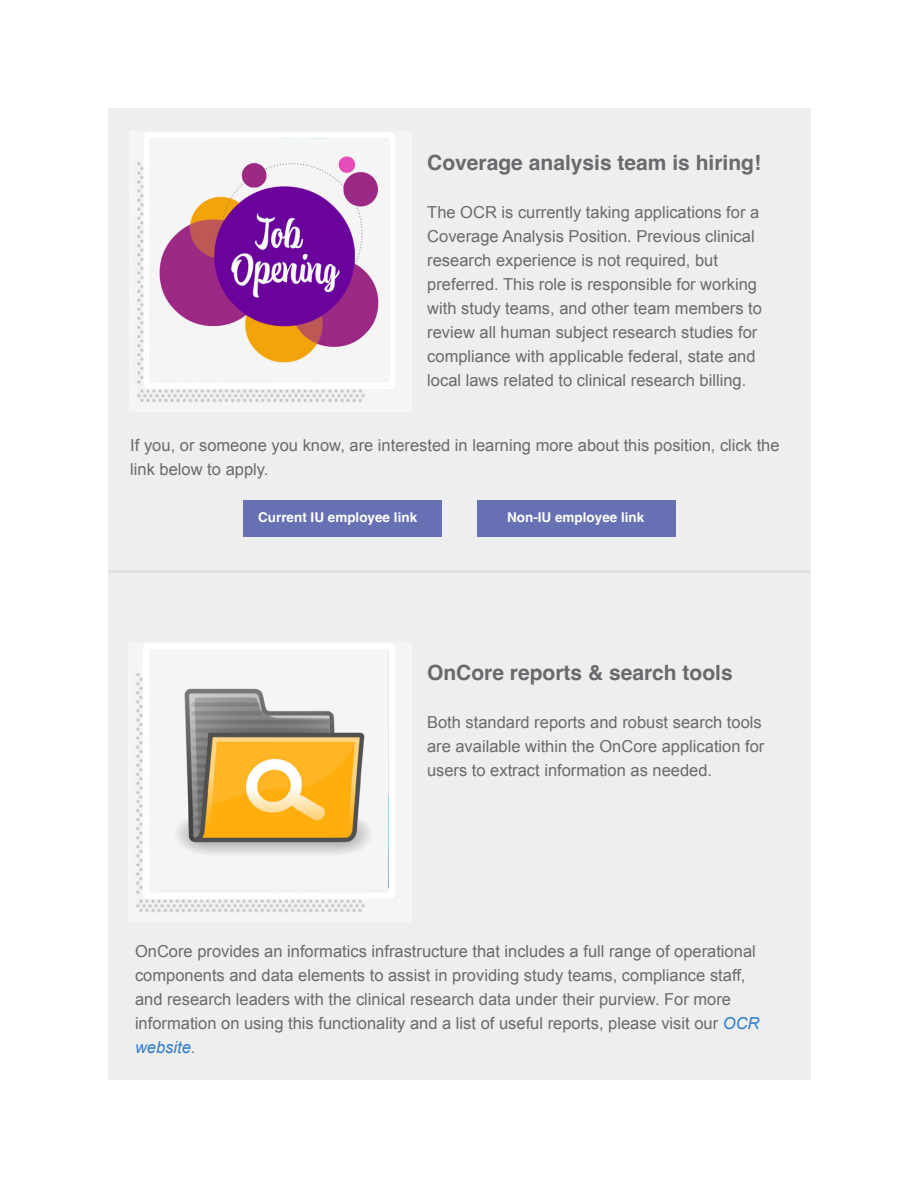
<style>
.page{position:relative;width:918px;height:1188px;background:#fff}
.page>*{position:absolute;margin:0;border:0;box-sizing:border-box;transform-origin:0 0}
.t1{font:700 21px "Helvetica";color:#696a6d}
.t2{font:16.5px/24px "Arial";color:#696a6d}
.t3{font:700 13.5px "Helvetica";color:#fff}
.s1{font-style:italic;color:#307fce}
</style>
<div class="page">
<div style="left:108px;top:108px;width:702px;height:972px;background:#eee"></div>
<img style="left:137px;top:132px;width:258px;height:270px">
<img style="left:150px;top:140px;width:239px;height:240px">
<div style="left:243px;top:500px;width:199px;height:37px;background:#6670b3"></div>
<div style="left:477px;top:500px;width:199px;height:37px;background:#6670b3"></div>
<hr style="left:108px;top:570px;width:702px;height:3px;background:#e0e0e0">
<img style="left:136px;top:643px;width:259px;height:269px">
<img style="left:149px;top:650px;width:239px;height:238px">
<p class="t1" style="left:427px;top:149px;width:335px">Coverage analysis team is hiring!</p>
<p class="t2" style="left:427px;top:200px;width:336px">The OCR is currently taking applications for a Coverage Analysis Position. Previous clinical research experience is not required, but preferred. This role is responsible for working with study teams, and other team members to review all human subject research studies for compliance with applicable federal, state and local laws related to clinical research billing.</p>
<p class="t2" style="left:130px;top:434px;width:651px">If you, or someone you know, are interested in learning more about this position, click the link below to apply.</p>
<p class="t3" style="left:258px;top:509px;width:161px">Current IU employee link</p>
<p class="t3" style="left:507px;top:509px;width:139px">Non-IU employee link</p>
<p class="t1" style="left:427px;top:660px;width:307px">OnCore reports &amp; search tools</p>
<p class="t2" style="left:427px;top:711px;width:339px">Both standard reports and robust search tools are available within the OnCore application for users to extract information as needed.</p>
<p class="t2" style="left:135px;top:939px;width:626px">OnCore provides an informatics infrastructure that includes a full range of operational components and data elements to assist in providing study teams, compliance staff, and research leaders with the clinical research data under their purview. For more information on using this functionality and a list of useful reports, please visit our <span class="s1">OCR website</span>.</p>
</div>
